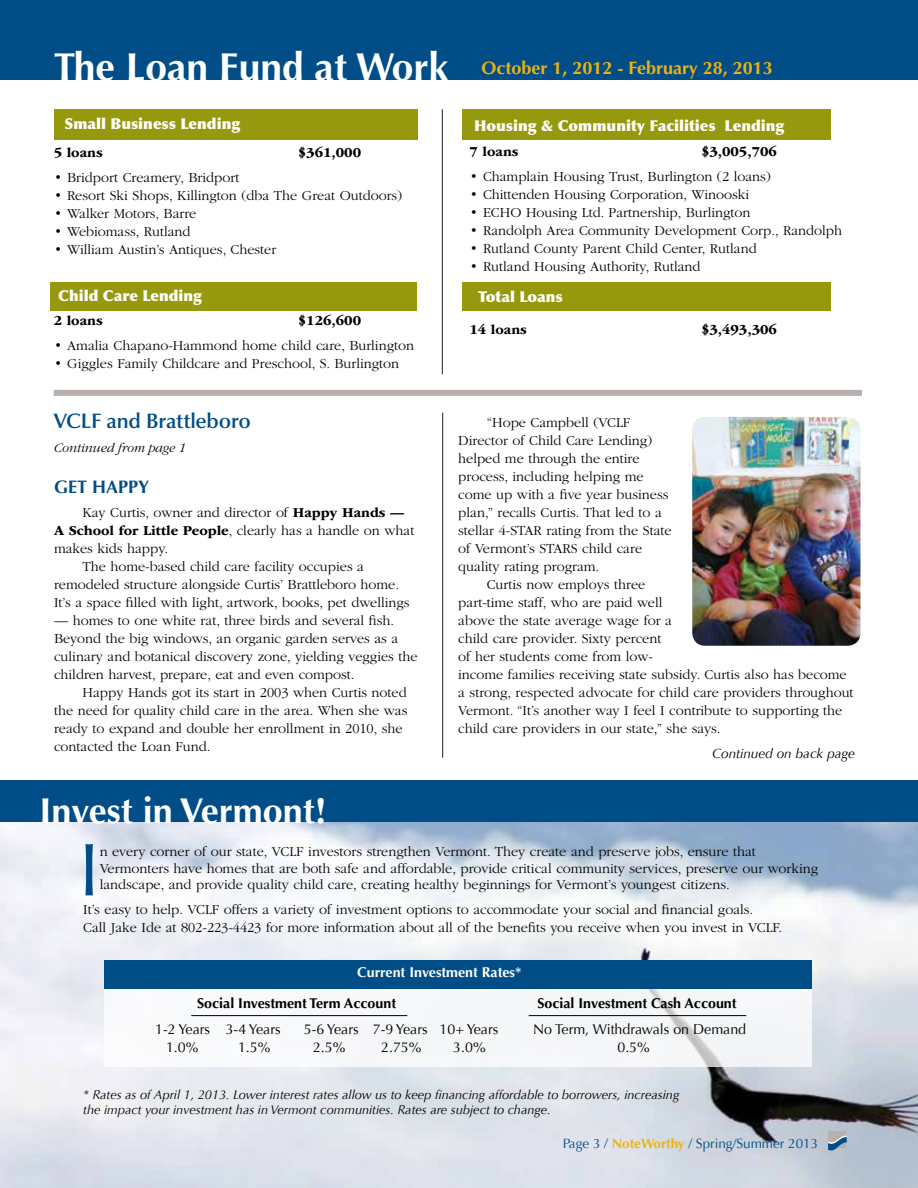
<style>
.page{position:relative;width:918px;height:1188px;background:#fff}
.page>*{position:absolute;margin:0;border:0;box-sizing:border-box;transform-origin:0 0}
.t1{font:75px "Optima";color:#004d87}
.t2{font:700 39px "Optima LT Std";color:#fff}
.t3{font:700 36px "Optima LT Std";color:#fff}
.t4{font:600 21px "Optima LT Std";letter-spacing:-.01em;color:#004d87}
.t5{font:700 18px "Optima LT Std";color:#eeb111}
.t6{font:700 18px "Optima";color:#004d87}
.t7{font:900 15px "Optima LT Std";color:#fff}
.t8{font:300 14.25px/18px "ITC Garamond Std";color:#000}
.t9{font:14.25px "Optima";color:#000}
.t10{font:700 14.25px "ITC Garamond Std";color:#000}
.t11{font:700 14.25px "Optima LT Std";color:#000}
.t12{font:700 14.25px "Optima LT Std";color:#fff}
.t13{font:13.5px "Optima";color:#004d87}
.t14{font:italic 13.5px "Optima";color:#000}
.t15{font:italic 300 13.5px "ITC Garamond Std";letter-spacing:-.005em;color:#000}
.t16{font:italic 12.75px/15px "Optima";color:#000}
.s1{font-weight:700}
.s2{font-family:"Optima LT Std";font-weight:700;color:#eeb111}
</style>
<div class="page">
<img style="left:0;top:822px;width:918px;height:366px">
<div style="left:104px;top:983px;width:708px;height:84px;background:#f5f7f9"></div>
<div style="left:463px;top:110px;width:368px;height:30px;background:#96980d"></div>
<div style="left:0;top:0;width:918px;height:79px;background:#004d87"></div>
<div style="left:50px;top:282px;width:367px;height:28px;background:#96980d"></div>
<div style="left:54px;top:109px;width:363px;height:31px;background:#96980d"></div>
<div style="left:828px;top:1132px;width:18px;height:16px;background:#b8b0ac"></div>
<svg style="left:828px;top:1136px;width:19px;height:14px"></svg>
<div style="left:0;top:780px;width:918px;height:42px;background:#004d87"></div>
<div style="left:104px;top:960px;width:708px;height:28px;background:#004d87"></div>
<hr style="left:191px;top:1015px;width:216px;height:1px;background:#000">
<hr style="left:529px;top:1015px;width:217px;height:1px;background:#000">
<div style="left:463px;top:282px;width:368px;height:28px;background:#96980d"></div>
<hr style="left:442px;top:109px;width:1px;height:265px;background:#221e1f">
<div style="left:54px;top:390px;width:808px;height:6px;background:#b8b0ac"></div>
<img style="left:692px;top:417px;width:168px;height:229px">
<hr style="left:442px;top:413px;width:1px;height:345px;background:#221e1f">
<h2 class="t2" style="left:54px;top:44px;width:396px">The Loan Fund at Work</h2>
<p class="t7" style="left:64px;top:115px;width:177px">Small Business Lending</p>
<p class="t10" style="left:54px;top:144px;width:51px">5 loans</p>
<p class="t10" style="left:298px;top:144px;width:64px">$361,000</p>
<p class="t8" style="left:54px;top:168px;width:187px">• Bridport Creamery, Bridport</p>
<p class="t8" style="left:54px;top:186px;width:350px">• Resort Ski Shops, Killington (dba The Great Outdoors)</p>
<p class="t8" style="left:54px;top:204px;width:144px">• Walker Motors, Barre</p>
<p class="t8" style="left:54px;top:222px;width:138px">• Webiomass, Rutland</p>
<p class="t8" style="left:54px;top:240px;width:224px">• William Austin’s Antiques, Chester</p>
<p class="t7" style="left:58px;top:286px;width:145px">Child Care Lending</p>
<p class="t10" style="left:54px;top:313px;width:51px">2 loans</p>
<p class="t10" style="left:298px;top:313px;width:64px">$126,600</p>
<p class="t8" style="left:54px;top:337px;width:362px">• Amalia Chapano-Hammond home child care, Burlington</p>
<p class="t8" style="left:54px;top:355px;width:347px">• Giggles Family Childcare and Preschool, S. Burlington</p>
<p class="t5" style="left:482px;top:57px;width:293px">October 1, 2012 - February 28, 2013</p>
<p class="t7" style="left:474px;top:117px;width:312px">Housing &amp; Community Facilities Lending</p>
<p class="t10" style="left:470px;top:143px;width:51px">7 loans</p>
<p class="t10" style="left:701px;top:143px;width:77px">$3,005,706</p>
<p class="t8" style="left:470px;top:167px;width:303px">• Champlain Housing Trust, Burlington (2 loans)</p>
<p class="t8" style="left:470px;top:185px;width:281px">• Chittenden Housing Corporation, Winooski</p>
<p class="t8" style="left:470px;top:203px;width:283px">• ECHO Housing Ltd. Partnership, Burlington</p>
<p class="t8" style="left:470px;top:221px;width:374px">• Randolph Area Community Development Corp., Randolph</p>
<p class="t8" style="left:470px;top:239px;width:289px">• Rutland County Parent Child Center, Rutland</p>
<p class="t8" style="left:470px;top:257px;width:233px">• Rutland Housing Authority, Rutland</p>
<p class="t7" style="left:478px;top:288px;width:86px">Total Loans</p>
<p class="t10" style="left:470px;top:321px;width:59px">14 loans</p>
<p class="t10" style="left:701px;top:321px;width:77px">$3,493,306</p>
<h3 class="t4" style="left:54px;top:409px;width:199px">VCLF and Brattleboro</h3>
<p class="t15" style="left:54px;top:441px;width:134px">Continued from page 1</p>
<p class="t6" style="left:54px;top:476px;width:97px">GET HAPPY</p>
<p class="t8" style="left:83px;top:504px;width:323px">Kay Curtis, owner and director of <span class="s1">Happy Hands —</span></p>
<p class="t8" style="left:54px;top:522px;width:362px"><span class="s1">A School for Little People</span>, clearly has a handle on what</p>
<p class="t8" style="left:54px;top:540px;width:116px">makes kids happy.</p>
<p class="t8" style="left:83px;top:558px;width:283px">The home-based child care facility occupies a</p>
<p class="t8" style="left:54px;top:576px;width:347px">remodeled structure alongside Curtis’ Brattleboro home.</p>
<p class="t8" style="left:54px;top:594px;width:357px">It’s a space filled with light, artwork, books, pet dwellings</p>
<p class="t8" style="left:54px;top:612px;width:365px">— homes to one white rat, three birds and several fish.<br>Beyond the big windows, an organic garden serves as a culinary and botanical discovery zone, yielding veggies the children harvest, prepare, eat and even compost.</p>
<p class="t8" style="left:54px;top:684px;width:355px;text-indent:28px">Happy Hands got its start in 2003 when Curtis noted the need for quality child care in the area. When she was ready to expand and double her enrollment in 2010, she contacted the Loan Fund.</p>
<h3 class="t3" style="left:39px;top:789px;width:289px">Invest in Vermont!</h3>
<p class="t8" style="left:487px;top:414px;width:145px">“Hope Campbell (VCLF</p>
<p class="t8" style="left:458px;top:432px;width:196px">Director of Child Care Lending)</p>
<p class="t8" style="left:458px;top:450px;width:183px">helped me through the entire</p>
<p class="t8" style="left:458px;top:468px;width:187px">process, including helping me</p>
<p class="t8" style="left:458px;top:486px;width:212px">come up with a five year business</p>
<p class="t8" style="left:458px;top:504px;width:205px">plan,” recalls Curtis. That led to a</p>
<p class="t8" style="left:458px;top:522px;width:215px">stellar 4-STAR rating from the State</p>
<p class="t8" style="left:458px;top:540px;width:185px">of Vermont’s STARS child care</p>
<p class="t8" style="left:458px;top:558px;width:143px">quality rating program.</p>
<p class="t8" style="left:487px;top:576px;width:160px">Curtis now employs three</p>
<p class="t8" style="left:458px;top:594px;width:206px">part-time staff, who are paid well</p>
<p class="t8" style="left:458px;top:612px;width:215px">above the state average wage for a</p>
<p class="t8" style="left:458px;top:630px;width:205px">child care provider. Sixty percent</p>
<p class="t8" style="left:458px;top:648px;width:196px">of her students come from low-</p>
<p class="t8" style="left:458px;top:666px;width:390px">income families receiving state subsidy. Curtis also has become</p>
<p class="t8" style="left:458px;top:684px;width:397px">a strong, respected advocate for child care providers throughout</p>
<p class="t8" style="left:458px;top:702px;width:386px">Vermont. “It’s another way I feel I contribute to supporting the</p>
<p class="t8" style="left:458px;top:720px;width:264px">child care providers in our state,” she says.</p>
<p class="t14" style="left:712px;top:745px;width:144px">Continued on back page</p>
<h1 class="t1" style="left:79px;top:826px;width:22px">I</h1>
<p class="t8" style="left:100px;top:844px;width:720px;line-height:16.5px">n every corner of our state, VCLF investors strengthen Vermont. They create and preserve jobs, ensure that<br>Vermonters have homes that are both safe and affordable, provide critical community services, preserve our working landscape, and provide quality child care, creating healthy beginnings for Vermont’s youngest citizens.</p>
<p class="t8" style="left:83px;top:901px;width:700px">It’s easy to help. VCLF offers a variety of investment options to accommodate your social and financial goals.<br>Call Jake Ide at 802-223-4423 for more information about all of the benefits you receive when you invest in VCLF.</p>
<p class="t12" style="left:357px;top:964px;width:166px">Current Investment Rates*</p>
<p class="t11" style="left:197px;top:995px;width:201px">Social Investment Term Account</p>
<p class="t11" style="left:537px;top:995px;width:201px">Social Investment Cash Account</p>
<p class="t9" style="left:155px;top:1021px;width:127px">1-2 Years 3-4 Years</p>
<p class="t9" style="left:304px;top:1021px;width:196px">5-6 Years 7-9 Years 10+ Years</p>
<p class="t9" style="left:533px;top:1021px;width:215px">No Term, Withdrawals on Demand</p>
<p class="t9" style="left:166px;top:1039px;width:34px">1.0%</p>
<p class="t9" style="left:238px;top:1039px;width:34px">1.5%</p>
<p class="t9" style="left:313px;top:1039px;width:34px">2.5%</p>
<p class="t9" style="left:381px;top:1039px;width:42px">2.75%</p>
<p class="t9" style="left:453px;top:1039px;width:34px">3.0%</p>
<p class="t9" style="left:617px;top:1039px;width:34px">0.5%</p>
<p class="t16" style="left:83px;top:1087px;width:598px">* Rates as of April 1, 2013. Lower interest rates allow us to keep financing affordable to borrowers, increasing the impact your investment has in Vermont communities. Rates are subject to change.</p>
<p class="t13" style="left:563px;top:1135px;width:257px">Page 3 / <span class="s2">NoteWorthy</span> / Spring/Summer 2013</p>
</div>
